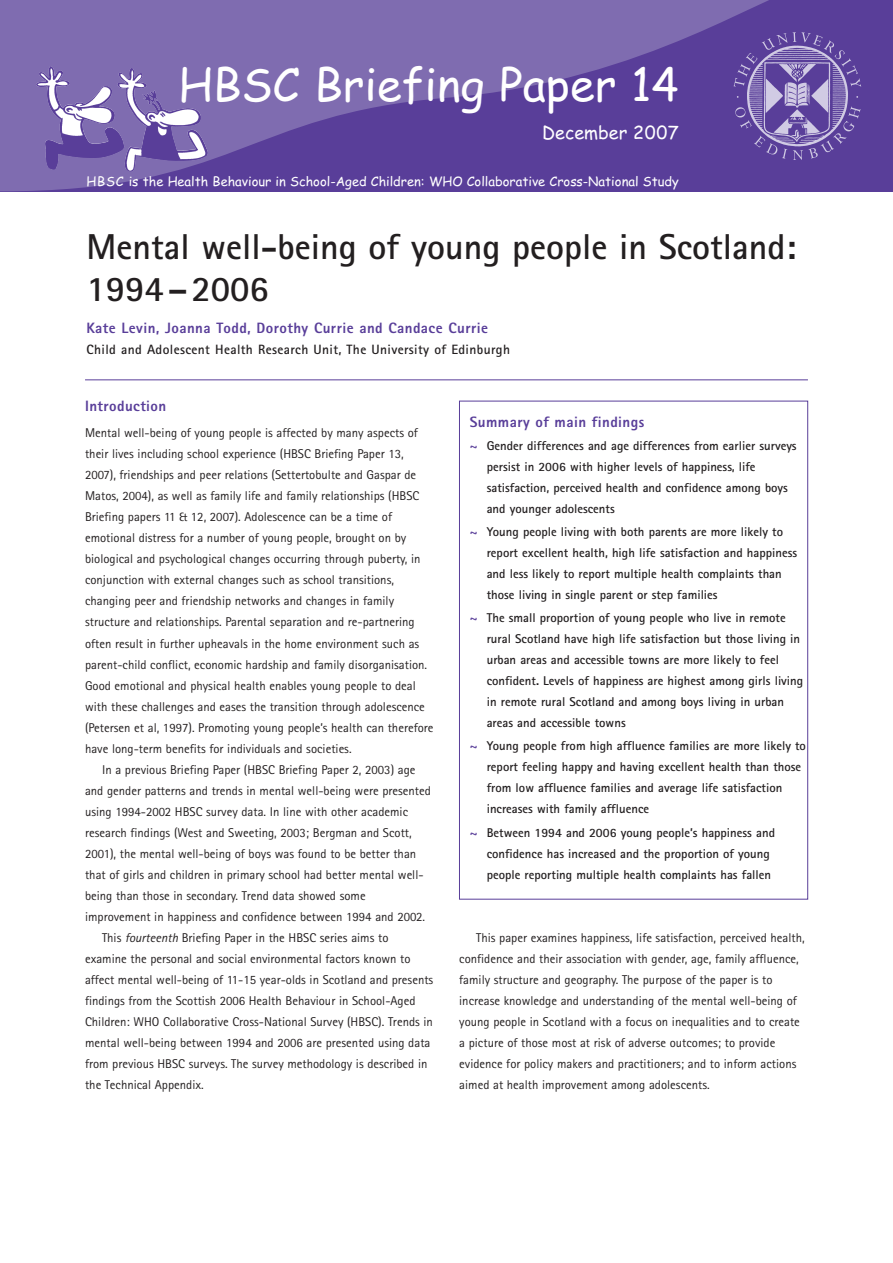
<style>
.page{position:relative;width:893px;height:1263px;background:#fff}
.page>*{position:absolute;margin:0;border:0;box-sizing:border-box;transform-origin:0 0}
.t1{font:45px "Comic Sans MS";color:#fff}
.t2{font:700 36px/42px "Rotis Sans Serif";color:#231f20}
.t3{font:18px "Comic Sans MS";color:#fff}
.t4{font:800 15px "Rotis Sans Serif";letter-spacing:.03em;color:#593e99}
.t5{font:700 13.5px "Rotis Sans Serif";letter-spacing:.025em;color:#231f20}
.t6{font:12.9px "Comic Sans MS";color:#fff}
.t7{font:12.75px/21px "Rotis Sans Serif";color:#231f20}
.t8{font:700 12.75px/21px "Rotis Sans Serif";color:#231f20}
.s1{font-style:italic}
.s2{color:#593e99}
</style>
<div class="page">
<div style="left:0;top:0;width:893px;height:191px;background:#593e99"></div>
<svg style="left:0;top:0;width:769px;height:191px;fill:#7f6cb0"></svg>
<img style="left:36px;top:66px;width:172px;height:106px">
<img style="left:734px;top:32px;width:127px;height:128px">
<hr style="left:85px;top:380px;width:723px;height:1px;background:#593e99">
<h1 class="t1" style="left:179px;top:59px;width:502px">HBSC Briefing Paper 14</h1>
<h3 class="t3" style="left:542px;top:122px;width:138px">December 2007</h3>
<p class="t6" style="left:87px;top:174px;width:594px">HBSC is the Health Behaviour in School-Aged Children: WHO Collaborative Cross-National Study</p>
<h2 class="t2" style="left:87px;top:230px;width:711px">Mental well-being of young people in Scotland:<br>1994–2006</h2>
<p class="t4" style="left:87px;top:322px;width:403px">Kate Levin, Joanna Todd, Dorothy Currie and Candace Currie</p>
<p class="t5" style="left:87px;top:344px;width:425px">Child and Adolescent Health Research Unit, The University of Edinburgh</p>
<p class="t4" style="left:85px;top:401px;width:83px">Introduction</p>
<p class="t7" style="left:85px;top:424px;width:350px">Mental well-being of young people is affected by many aspects of their lives including school experience (HBSC Briefing Paper 13, 2007), friendships and peer relations (Settertobulte and Gaspar de Matos, 2004), as well as family life and family relationships (HBSC Briefing papers 11 &amp; 12, 2007). Adolescence can be a time of emotional distress for a number of young people, brought on by biological and psychological changes occurring through puberty, in conjunction with external changes such as school transitions, changing peer and friendship networks and changes in family structure and relationships. Parental separation and re-partnering often result in further upheavals in the home environment such as parent-child conflict, economic hardship and family disorganisation.<br>Good emotional and physical health enables young people to deal with these challenges and eases the transition through adolescence (Petersen et al, 1997). Promoting young people’s health can therefore have long-term benefits for individuals and societies.</p>
<p class="t7" style="left:102px;top:760px;width:315px">In a previous Briefing Paper (HBSC Briefing Paper 2, 2003) age</p>
<p class="t7" style="left:85px;top:781px;width:347px">and gender patterns and trends in mental well-being were presented</p>
<p class="t7" style="left:85px;top:802px;width:325px">using 1994-2002 HBSC survey data. In line with other academic</p>
<p class="t7" style="left:85px;top:823px;width:328px">research findings (West and Sweeting, 2003; Bergman and Scott,</p>
<p class="t7" style="left:85px;top:844px;width:333px">2001), the mental well-being of boys was found to be better than</p>
<p class="t7" style="left:85px;top:865px;width:340px">that of girls and children in primary school had better mental well-</p>
<p class="t7" style="left:85px;top:886px;width:282px">being than those in secondary. Trend data showed some</p>
<p class="t7" style="left:85px;top:907px;width:342px">improvement in happiness and confidence between 1994 and 2002.</p>
<p class="t7" style="left:102px;top:928px;width:288px">This <span class="s1">fourteenth</span> Briefing Paper in the HBSC series aims to</p>
<p class="t7" style="left:85px;top:949px;width:327px">examine the personal and social environmental factors known to</p>
<p class="t7" style="left:85px;top:970px;width:350px">affect mental well-being of 11-15 year-olds in Scotland and presents</p>
<p class="t7" style="left:85px;top:991px;width:332px">findings from the Scottish 2006 Health Behaviour in School-Aged</p>
<p class="t7" style="left:85px;top:1012px;width:349px">Children: WHO Collaborative Cross-National Survey (HBSC). Trends in</p>
<p class="t7" style="left:85px;top:1033px;width:347px">mental well-being between 1994 and 2006 are presented using data</p>
<p class="t7" style="left:85px;top:1054px;width:344px">from previous HBSC surveys. The survey methodology is described in</p>
<p class="t7" style="left:85px;top:1075px;width:120px">the Technical Appendix.</p>
<p class="t4" style="left:470px;top:416px;width:176px">Summary of main findings</p>
<p class="t8" style="left:487px;top:436px;width:311px;text-indent:-17px"><span class="s2">~</span> Gender differences and age differences from earlier surveys persist in 2006 with higher levels of happiness, life satisfaction, perceived health and confidence among boys and younger adolescents</p>
<p class="t8" style="left:487px;top:522px;width:312px;text-indent:-17px"><span class="s2">~</span> Young people living with both parents are more likely to report excellent health, high life satisfaction and happiness and less likely to report multiple health complaints than those living in single parent or step families</p>
<p class="t8" style="left:487px;top:609px;width:318px;text-indent:-17px"><span class="s2">~</span> The small proportion of young people who live in remote rural Scotland have high life satisfaction but those living in urban areas and accessible towns are more likely to feel confident. Levels of happiness are highest among girls living in remote rural Scotland and among boys living in urban areas and accessible towns</p>
<p class="t8" style="left:487px;top:737px;width:321px;text-indent:-17px"><span class="s2">~</span> Young people from high affluence families are more likely to report feeling happy and having excellent health than those from low affluence families and average life satisfaction increases with family affluence</p>
<p class="t8" style="left:487px;top:823px;width:290px;text-indent:-17px"><span class="s2">~</span> Between 1994 and 2006 young people’s happiness and confidence has increased and the proportion of young people reporting multiple health complaints has fallen</p>
<p class="t7" style="left:459px;top:928px;width:347px;text-indent:17px">This paper examines happiness, life satisfaction, perceived health, confidence and their association with gender, age, family affluence, family structure and geography. The purpose of the paper is to increase knowledge and understanding of the mental well-being of young people in Scotland with a focus on inequalities and to create a picture of those most at risk of adverse outcomes; to provide evidence for policy makers and practitioners; and to inform actions aimed at health improvement among adolescents.</p>
</div>
